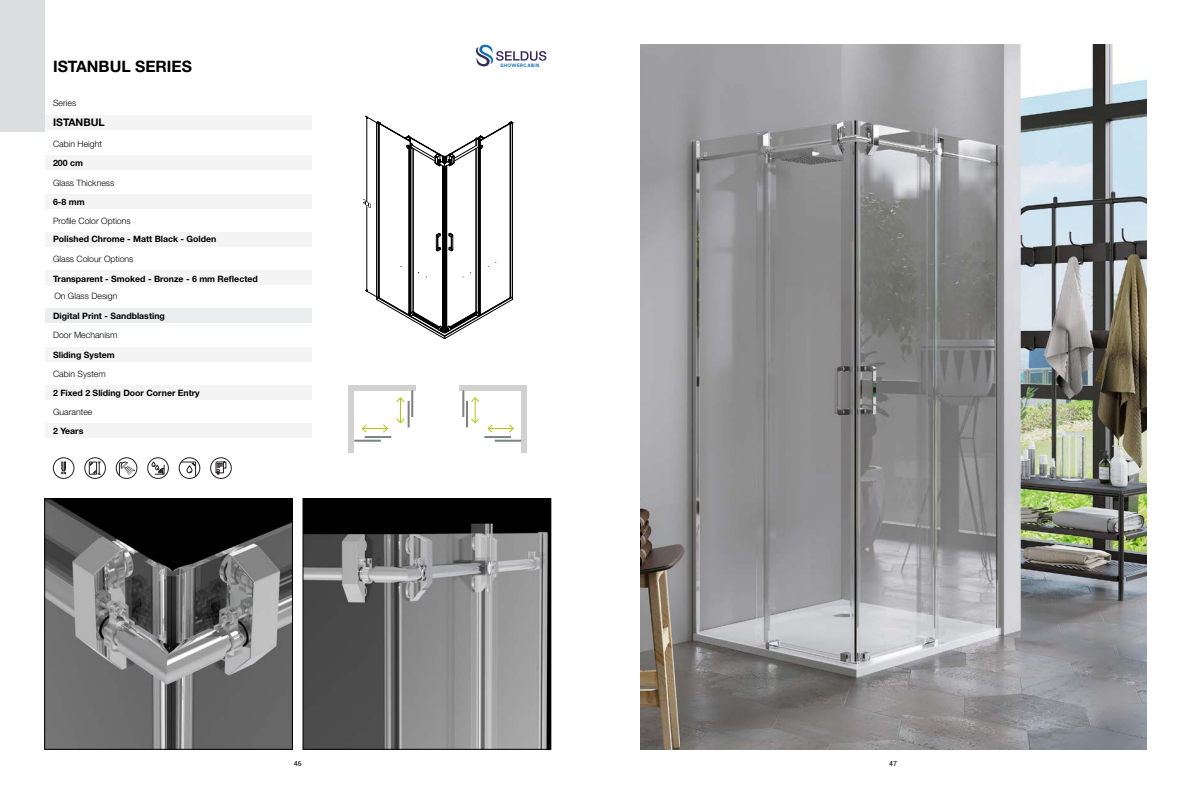
<style>
.page{position:relative;width:1191px;height:794px;background:#fff}
.page>*{position:absolute;margin:0;border:0;box-sizing:border-box;transform-origin:0 0}
.t1{font:700 15.75px "Helvetica Neue";color:#000}
.t2{font:700 10.5px "Helvetica Neue";color:#000}
.t3{font:700 8.75px "Helvetica Neue";color:#000}
.t4{font:300 8.75px "Helvetica Neue";color:#000}
.t5{font:7px "Roboto";color:#000}
.t6{font:700 4.9px "MADE Evolve Sans";letter-spacing:.1em;color:#0f70b8}
</style>
<div class="page">
<img style="left:46px;top:500px;width:245px;height:247px">
<div style="left:44px;top:498px;width:249px;height:251px;border:1px solid #000"></div>
<img style="left:305px;top:500px;width:244px;height:247px">
<div style="left:303px;top:498px;width:248px;height:251px;border:1px solid #000"></div>
<div style="left:0;top:0;width:45px;height:132px;background:#dcddde"></div>
<svg style="left:365px;top:116px;width:148px;height:223px"></svg>
<div style="left:348px;top:385px;width:68px;height:5px;background:#d1d1d1"></div>
<div style="left:348px;top:385px;width:6px;height:67px;background:#d1d1d1"></div>
<hr style="left:354px;top:440px;width:27px;height:2px;background:#7d8182">
<hr style="left:365px;top:436px;width:26px;height:2px;background:#7d8182">
<hr style="left:411px;top:390px;width:2px;height:27px;background:#7d8182">
<hr style="left:407px;top:401px;width:2px;height:26px;background:#7d8182">
<svg style="left:362px;top:424px;width:26px;height:8px"></svg>
<svg style="left:396px;top:397px;width:8px;height:26px"></svg>
<div style="left:459px;top:385px;width:68px;height:5px;background:#d1d1d1"></div>
<div style="left:521px;top:385px;width:6px;height:67px;background:#d1d1d1"></div>
<hr style="left:495px;top:440px;width:26px;height:2px;background:#7d8182">
<hr style="left:484px;top:436px;width:27px;height:2px;background:#7d8182">
<hr style="left:462px;top:390px;width:2px;height:27px;background:#7d8182">
<hr style="left:466px;top:401px;width:2px;height:26px;background:#7d8182">
<svg style="left:487px;top:424px;width:27px;height:8px"></svg>
<svg style="left:471px;top:397px;width:8px;height:26px"></svg>
<svg style="left:119px;top:461px;width:16px;height:17px"></svg>
<div style="left:116px;top:457px;width:21px;height:21px;border:1px solid #241f1f;border-radius:50%"></div>
<svg style="left:151px;top:461px;width:13px;height:13px"></svg>
<div style="left:147px;top:457px;width:22px;height:21px;border:1px solid #241f1f;border-radius:50%"></div>
<svg style="left:179px;top:461px;width:17px;height:17px"></svg>
<div style="left:179px;top:457px;width:21px;height:21px;border:1px solid #241f1f;border-radius:50%"></div>
<svg style="left:216px;top:462px;width:10px;height:12px"></svg>
<div style="left:210px;top:457px;width:21px;height:21px;border:1px solid #241f1f;border-radius:50%"></div>
<svg style="left:61px;top:461px;width:5px;height:13px"></svg>
<div style="left:53px;top:457px;width:21px;height:21px;border:1px solid #241f1f;border-radius:50%"></div>
<svg style="left:89px;top:462px;width:11px;height:13px"></svg>
<div style="left:85px;top:457px;width:21px;height:21px;border:1px solid #241f1f;border-radius:50%"></div>
<img style="left:640px;top:45px;width:506px;height:704px">
<div style="left:45px;top:115px;width:267px;height:14px;background:#f4f4f5"></div>
<div style="left:45px;top:156px;width:267px;height:14px;background:#f4f4f5"></div>
<div style="left:45px;top:194px;width:267px;height:14px;background:#f4f4f5"></div>
<div style="left:45px;top:347px;width:267px;height:14px;background:#f4f4f5"></div>
<div style="left:45px;top:385px;width:267px;height:14px;background:#f4f4f5"></div>
<div style="left:45px;top:424px;width:267px;height:14px;background:#f4f4f5"></div>
<div style="left:45px;top:232px;width:267px;height:14px;background:#f4f4f5"></div>
<div style="left:45px;top:271px;width:267px;height:14px;background:#f4f4f5"></div>
<div style="left:45px;top:309px;width:267px;height:14px;background:#ecedee"></div>
<svg style="left:476px;top:44px;width:70px;height:23px"></svg>
<div style="left:45px;top:308px;width:267px;height:14px;background:#ecedee"></div>
<h1 class="t1" style="left:53px;top:54px;width:140px">ISTANBUL SERIES</h1>
<p class="t4" style="left:53px;top:96px;width:25px">Series</p>
<p class="t4" style="left:53px;top:137px;width:50px">Cabin Height</p>
<p class="t4" style="left:53px;top:176px;width:63px">Glass Thickness</p>
<p class="t2" style="left:53px;top:114px;width:53px">ISTANBUL</p>
<p class="t3" style="left:53px;top:156px;width:31px">200 cm</p>
<p class="t3" style="left:53px;top:195px;width:33px">6-8 mm</p>
<p class="t4" style="left:53px;top:214px;width:79px">Profile Color Options</p>
<p class="t3" style="left:53px;top:232px;width:165px">Polished Chrome - Matt Black - Golden</p>
<p class="t3" style="left:53px;top:272px;width:206px">Transparent - Smoked - Bronze - 6 mm Reflected</p>
<p class="t4" style="left:53px;top:252px;width:82px">Glass Colour Options</p>
<p class="t4" style="left:54px;top:288px;width:65px">On Glass Desıgn</p>
<p class="t3" style="left:53px;top:309px;width:113px">Digital Print - Sandblasting</p>
<p class="t4" style="left:53px;top:328px;width:66px">Door Mechanism</p>
<p class="t3" style="left:53px;top:347px;width:63px">Sliding System</p>
<p class="t3" style="left:53px;top:386px;width:148px">2 Fixed 2 Sliding Door Corner Entry</p>
<p class="t3" style="left:53px;top:424px;width:32px">2 Years</p>
<p class="t4" style="left:53px;top:366px;width:54px">Cabin System</p>
<p class="t4" style="left:53px;top:405px;width:41px">Guarantee</p>
<p class="t6" style="left:500px;top:62px;width:41px">SHOWERCABIN</p>
<p class="t5" style="left:294px;top:759px;width:9px">46</p>
<p class="t5" style="left:889px;top:759px;width:9px">47</p>
</div>
